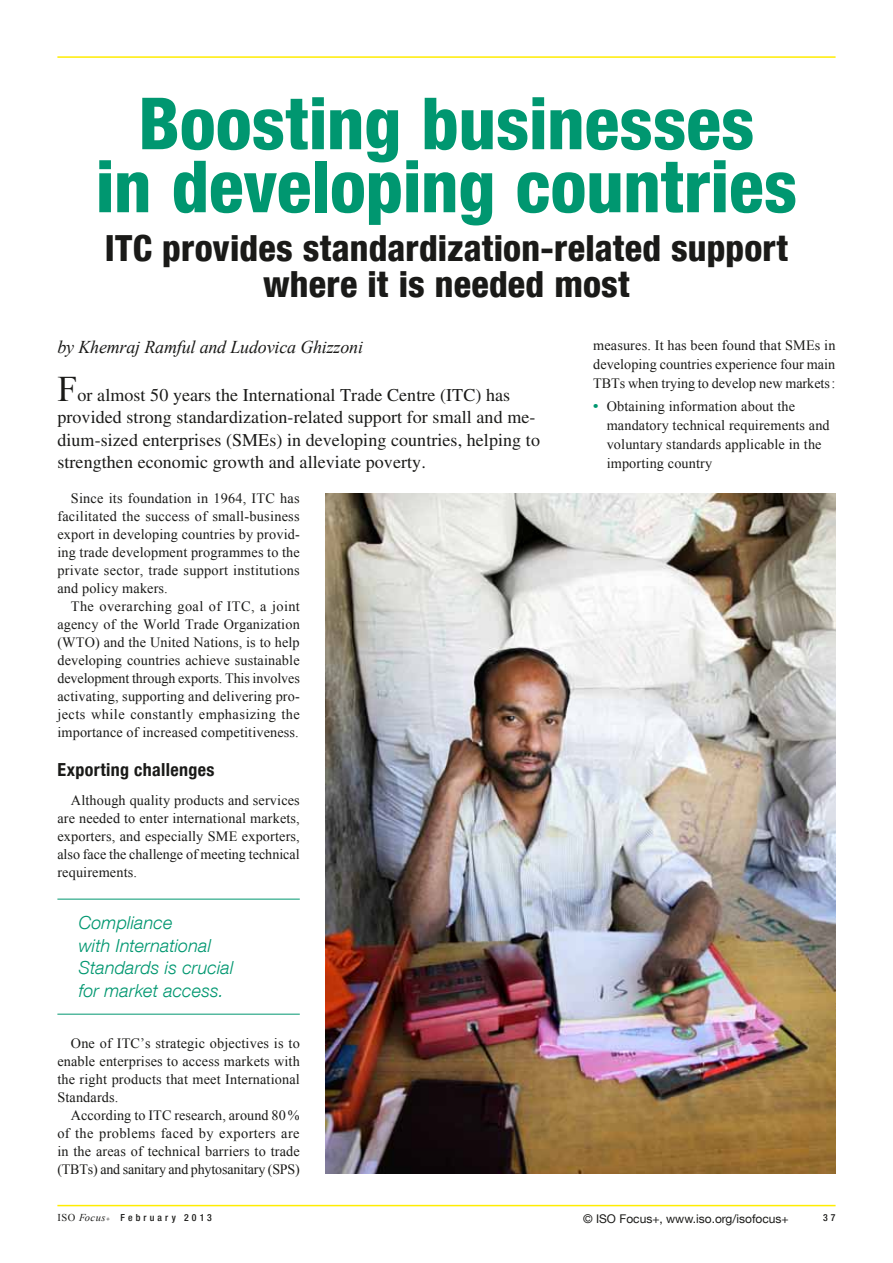
<style>
.page{position:relative;width:893px;height:1263px;background:#fff}
.page>*{position:absolute;margin:0;border:0;box-sizing:border-box;transform-origin:0 0}
.t1{font:800 condensed 72px/63px "Helvetica Neue LT Com";color:#009770;text-align:center}
.t2{font:800 condensed 36px/36px "Helvetica Neue LT Com";letter-spacing:.005em;color:#1a1a18;text-align:center}
.t3{font:18px/22.5px "Times";letter-spacing:.005em;color:#1a1a18}
.t4{font:italic 300 18px/22.5px "Helvetica Neue LT Com";letter-spacing:.01em;color:#009770}
.t5{font:italic 18px "Times New Roman";letter-spacing:-.01em;color:#1a1a18}
.t6{font:700 condensed 18px "Helvetica Neue LT Com";letter-spacing:.02em;color:#1a1a18}
.t7{font:14.25px/18px "Times New Roman";letter-spacing:.01em;color:#1a1a18;text-align:justify}
.t8{font:12px "Helvetica Neue LT Com";color:#1a1a18}
.t9{font:500 condensed 9.75px "Helvetica Neue LT Com";letter-spacing:.32em;color:#1a1a18}
.s1{font-family:"Times New Roman";font-size:36px}
.s2{font-weight:700;font-size:15px;color:#009770}
.s3{font-family:"Times New Roman";font-weight:400;font-stretch:normal;font-size:10.5px}
.s4{font-family:"Times New Roman";font-weight:400;font-style:italic;font-stretch:normal;font-size:10.5px}
.s5{font-family:"Times New Roman";font-weight:700;font-style:italic;font-stretch:normal;font-size:6px}
</style>
<div class="page">
<hr style="left:57px;top:1205px;width:779px;height:1px;background:#ffed00">
<img style="left:325px;top:493px;width:511px;height:681px">
<hr style="left:57px;top:56px;width:779px;height:2px;background:#ffed00">
<hr style="left:57px;top:899px;width:243px;height:1px;background:#009770">
<hr style="left:57px;top:1014px;width:243px;height:1px;background:#009770">
<h1 class="t1" style="left:96px;top:91px;width:703px">Boosting businesses<br>in developing countries</h1>
<h2 class="t2" style="left:105px;top:230px;width:685px">ITC provides standardization-related support where it is needed most</h2>
<p class="t5" style="left:57px;top:334px;width:307px">by Khemraj Ramful and Ludovica Ghizzoni</p>
<p class="t3" style="left:57px;top:383px;width:484px"><span class="s1">F</span>or almost 50 years the International Trade Centre (ITC) has provided strong standardization-related support for small and me&shy;dium-sized enterprises (SMEs) in developing countries, helping to strengthen economic growth and alleviate poverty.</p>
<p class="t7" style="left:57px;top:489px;width:244px;text-indent:14px">Since its foundation in 1964, ITC has facilitated the success of small-business export in developing countries by provid&shy;ing trade development programmes to the private sector, trade support institutions and policy makers.</p>
<p class="t7" style="left:57px;top:597px;width:244px;text-indent:14px">The overarching goal of ITC, a joint agency of the World Trade Organization (WTO) and the United Nations, is to help developing countries achieve sustainable development through exports. This involves activating, supporting and delivering pro&shy;jects while constantly emphasizing the importance of increased competitiveness.</p>
<p class="t6" style="left:57px;top:759px;width:158px">Exporting challenges</p>
<p class="t7" style="left:57px;top:791px;width:244px;text-indent:14px">Although quality products and services are needed to enter international markets, exporters, and especially SME exporters, also face the challenge of meeting technical requirements.</p>
<p class="t4" style="left:79px;top:911px;width:156px">Compliance<br>with International<br>Standards is crucial for market access.</p>
<p class="t7" style="left:593px;top:336px;width:244px;line-height:18.9px">measures. It has been found that SMEs in developing countries experience four main TBTs when trying to develop new markets:</p>
<p class="t7" style="left:607px;top:397px;width:225px;line-height:18.9px;text-align:left;text-indent:-14px"><span class="s2">•</span> Obtaining information about the mandatory technical requirements and voluntary standards applicable in the importing country</p>
<p class="t7" style="left:57px;top:1034px;width:244px;text-indent:13px">One of ITC’s strategic objectives is to enable enterprises to access markets with the right products that meet International Standards.</p>
<p class="t7" style="left:57px;top:1106px;width:244px;text-indent:14px">According to ITC research, around 80 % of the problems faced by exporters are in the areas of technical barriers to trade (TBTs) and sanitary and phytosanitary (SPS)</p>
<p class="t9" style="left:57px;top:1212px;width:156px"><span class="s3">ISO</span> <span class="s4">Focus</span><span class="s5">+</span> February 2013</p>
<p class="t9" style="left:823px;top:1212px;width:14px">3 7</p>
<p class="t8" style="left:583px;top:1211px;width:207px">© ISO Focus+, www.iso.org/isofocus+</p>
</div>
